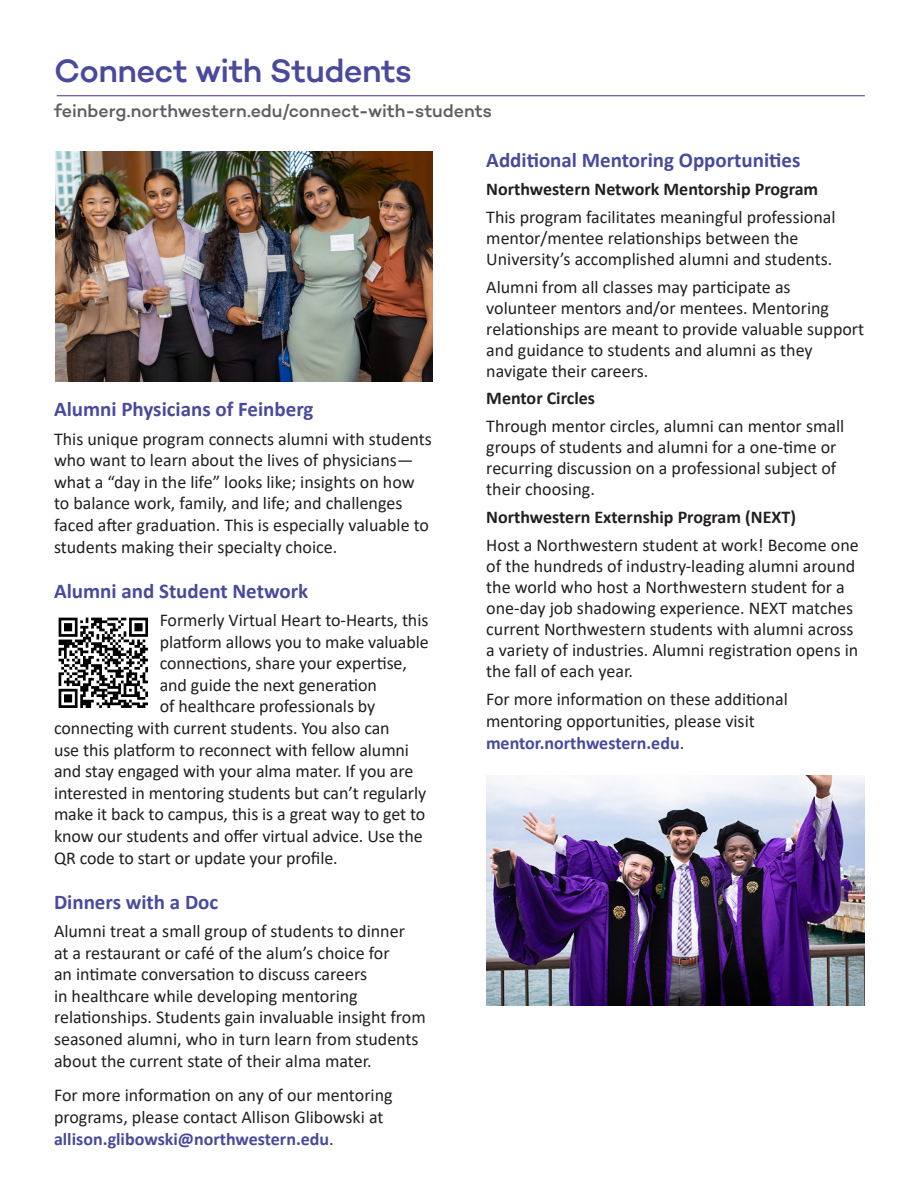
<style>
.page{position:relative;width:918px;height:1188px;background:#fff}
.page>*{position:absolute;margin:0;border:0;box-sizing:border-box;transform-origin:0 0}
.t1{font:500 33px "Campton";letter-spacing:-.02em;color:#494a9b}
.t2{font:700 21px "Calibri";color:#494a9b}
.t3{font:18px/21.6px "Calibri";color:#231f20}
.t4{font:700 18px "Calibri";color:#231f20}
.t5{font:500 18px "Campton";letter-spacing:-.005em;color:#5f5f62}
.s1{font-weight:700;color:#474a9b}
</style>
<div class="page">
<hr style="left:57px;top:95px;width:808px;height:1px;background:#482e92">
<img style="left:486px;top:776px;width:378px;height:229px">
<img style="left:58px;top:617px;width:90px;height:91px">
<img style="left:55px;top:152px;width:377px;height:229px">
<p class="t1" style="left:54px;top:49px;width:359px">Connect with Students</p>
<p class="t5" style="left:54px;top:99px;width:439px">feinberg.northwestern.edu/connect-with-students</p>
<p class="t2" style="left:54px;top:394px;width:261px">Alumni Physicians of Feinberg</p>
<p class="t3" style="left:54px;top:427px;width:379px">This unique program connects alumni with students who want to learn about the lives of physicians— what a “day in the life” looks like; insights on how to balance work, family, and life; and challenges faced after graduation. This is especially valuable to students making their specialty choice.</p>
<p class="t2" style="left:54px;top:576px;width:256px">Alumni and Student Network</p>
<p class="t3" style="left:160px;top:609px;width:270px">Formerly Virtual Heart to-Hearts, this</p>
<p class="t3" style="left:160px;top:630px;width:271px">platform allows you to make valuable</p>
<p class="t3" style="left:160px;top:652px;width:249px">connections, share your expertise,</p>
<p class="t3" style="left:160px;top:674px;width:219px">and guide the next generation</p>
<p class="t3" style="left:160px;top:695px;width:217px">of healthcare professionals by</p>
<p class="t3" style="left:54px;top:717px;width:337px">connecting with current students. You also can</p>
<p class="t3" style="left:54px;top:738px;width:357px">use this platform to reconnect with fellow alumni</p>
<p class="t3" style="left:54px;top:760px;width:361px">and stay engaged with your alma mater. If you are</p>
<p class="t3" style="left:54px;top:782px;width:374px">interested in mentoring students but can’t regularly</p>
<p class="t3" style="left:54px;top:803px;width:373px">make it back to campus, this is a great way to get to</p>
<p class="t3" style="left:54px;top:825px;width:370px">know our students and offer virtual advice. Use the</p>
<p class="t3" style="left:54px;top:846px;width:285px">QR code to start or update your profile.</p>
<p class="t2" style="left:54px;top:887px;width:166px">Dinners with a Doc</p>
<p class="t3" style="left:54px;top:920px;width:373px">Alumni treat a small group of students to dinner<br>at a restaurant or café of the alum’s choice for<br>an intimate conversation to discuss careers<br>in healthcare while developing mentoring relationships. Students gain invaluable insight from seasoned alumni, who in turn learn from students about the current state of their alma mater.</p>
<p class="t3" style="left:54px;top:1084px;width:340px">For more information on any of our mentoring programs, please contact Allison Glibowski at <span class="s1">allison.glibowski@northwestern.edu</span>.</p>
<p class="t2" style="left:486px;top:146px;width:316px">Additional Mentoring Opportunities</p>
<p class="t4" style="left:486px;top:176px;width:333px">Northwestern Network Mentorship Program</p>
<p class="t3" style="left:486px;top:206px;width:351px;line-height:21px">This program facilitates meaningful professional mentor/mentee relationships between the<br>University’s accomplished alumni and students.</p>
<p class="t3" style="left:486px;top:276px;width:379px;line-height:21px">Alumni from all classes may participate as volunteer mentors and/or mentees. Mentoring relationships are meant to provide valuable support and guidance to students and alumni as they navigate their careers.</p>
<p class="t4" style="left:486px;top:386px;width:110px">Mentor Circles</p>
<p class="t3" style="left:486px;top:415px;width:359px;line-height:21px">Through mentor circles, alumni can mentor small groups of students and alumni for a one-time or recurring discussion on a professional subject of their choosing.</p>
<p class="t4" style="left:486px;top:504px;width:311px">Northwestern Externship Program (NEXT)</p>
<p class="t3" style="left:486px;top:534px;width:374px;line-height:21px">Host a Northwestern student at work! Become one of the hundreds of industry-leading alumni around the world who host a Northwestern student for a one-day job shadowing experience. NEXT matches current Northwestern students with alumni across a variety of industries. Alumni registration opens in the fall of each year.</p>
<p class="t3" style="left:486px;top:688px;width:303px">For more information on these additional mentoring opportunities, please visit <span class="s1">mentor.northwestern.edu</span>.</p>
</div>
